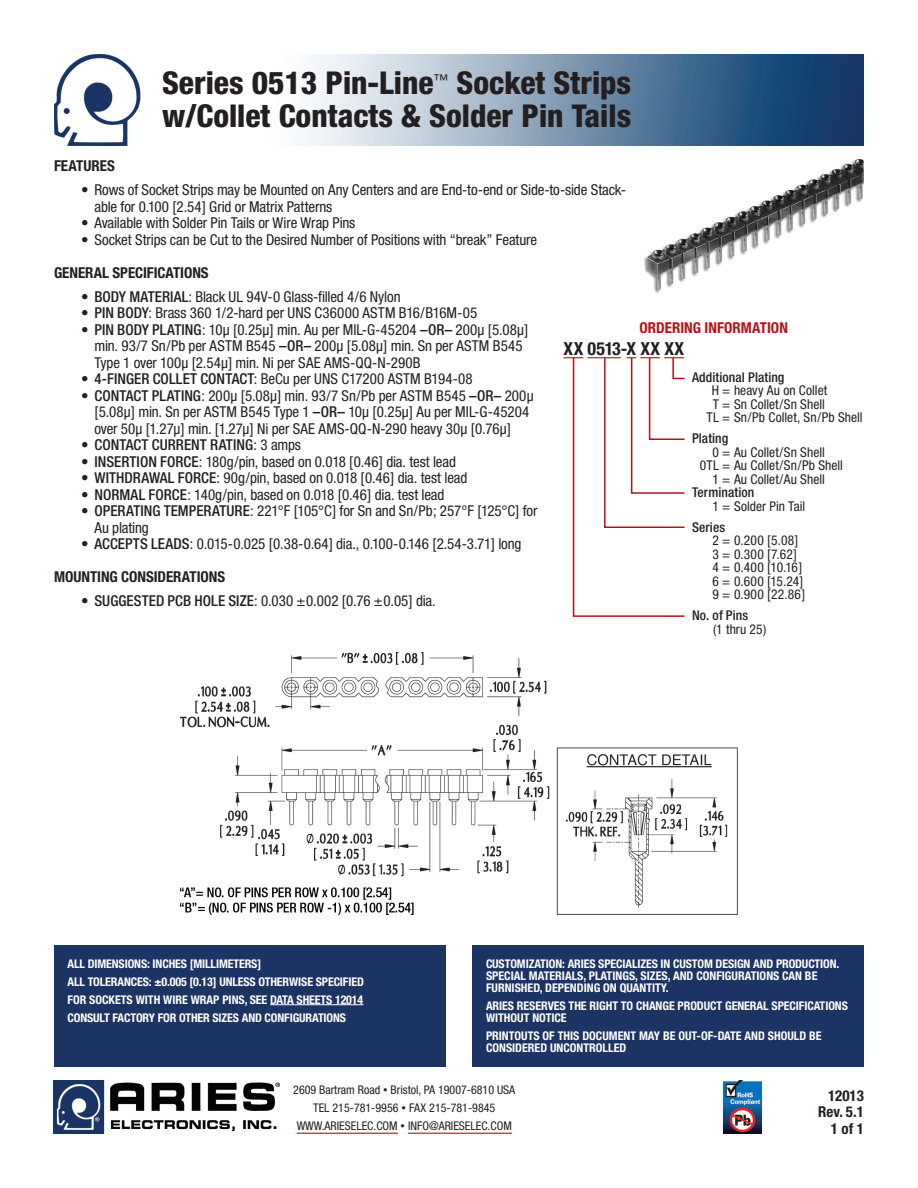
<style>
.page{position:relative;width:918px;height:1188px;background:#fff}
.page>*{position:absolute;margin:0;border:0;box-sizing:border-box;transform-origin:0 0}
.headline{font:800 condensed 31.5px "Helvetica Neue";color:#231f20}
.body{font:700 condensed 18px "Helvetica Neue";letter-spacing:.015em;color:#231f20}
.body-2{font:condensed 15px/16.5px "Helvetica Neue";letter-spacing:-.005em;color:#231f20}
.body-3{font:700 condensed 15px "Helvetica Neue";color:#231f20}
.body-4{font:500 condensed 15px "Helvetica Neue";letter-spacing:.005em;color:#231f20}
.body-5{font:700 condensed 15px "Helvetica Neue";color:#bb1018}
.body-6{font:condensed 13.5px "Helvetica Neue";letter-spacing:.01em;color:#231f20}
.body-7{font:500 condensed 13.5px "Helvetica Neue";letter-spacing:.01em;color:#231f20}
.t1{font:700 condensed 12px/12px "Helvetica Neue";letter-spacing:-.005em;color:#fff}
.t2{font:condensed 12px "Helvetica Neue";color:#231f20}
.s1{font-weight:500}
.s2{font-weight:400}
.s3{font-size:9px}
</style>
<div class="page">
<img style="left:54px;top:54px;width:810px;height:92px">
<hr style="left:297px;top:1133px;width:101px;height:1px;background:#bb1018">
<hr style="left:408px;top:1133px;width:104px;height:1px;background:#bb1018">
<img style="left:54px;top:1080px;width:225px;height:54px">
<img style="left:724px;top:1080px;width:37px;height:54px">
<div style="left:473px;top:945px;width:391px;height:121px;background:#1b3463"></div>
<div style="left:54px;top:945px;width:391px;height:121px;background:#1b3463"></div>
<hr style="left:270px;top:1004px;width:93px;height:1px;background:#fff">
<svg style="left:564px;top:357px;width:121px;height:260px"></svg>
<img style="left:181px;top:653px;width:556px;height:261px">
<img style="left:644px;top:159px;width:220px;height:134px">
<p class="headline" style="left:162px;top:63px;width:471px">Series 0513 Pin-Line<sup>™</sup> Socket Strips</p>
<p class="headline" style="left:162px;top:96px;width:471px">w/Collet Contacts &amp; Solder Pin Tails</p>
<p class="body-3" style="left:54px;top:157px;width:62px">FEATURES</p>
<p class="body-2" style="left:94px;top:181px;width:533px;text-indent:-14px">• Rows of Socket Strips may be Mounted on Any Centers and are End-to-end or Side-to-side Stack&shy;able for 0.100 [2.54] Grid or Matrix Patterns</p>
<p class="body-2" style="left:81px;top:214px;width:276px">• Available with Solder Pin Tails or Wire Wrap Pins</p>
<p class="body-2" style="left:81px;top:231px;width:458px">• Socket Strips can be Cut to the Desired Number of Positions with “break” Feature</p>
<p class="body-3" style="left:54px;top:263px;width:156px">GENERAL SPECIFICATIONS</p>
<p class="body-2" style="left:81px;top:288px;width:321px">• <span class="s1">BODY MATERIAL</span>: Black UL 94V-0 Glass-filled 4/6 Nylon</p>
<p class="body-2" style="left:81px;top:304px;width:398px">• <span class="s1">PIN BODY</span>: Brass 360 1/2-hard per UNS C36000 ASTM B16/B16M-05</p>
<p class="body-2" style="left:94px;top:321px;width:435px;text-indent:-14px">• <span class="s1">PIN BODY PLATING</span>: 10µ [0.25µ] min. Au per MIL-G-45204 <span class="s1">–OR–</span> 200µ [5.08µ] min. 93/7 Sn/Pb per ASTM B545 <span class="s1">–OR–</span> 200µ [5.08µ] min. Sn per ASTM B545<br>Type 1 over 100µ [2.54µ] min. Ni per SAE AMS-QQ-N-290B</p>
<p class="body-2" style="left:81px;top:370px;width:393px">• <span class="s1">4-FINGER COLLET CONTACT</span>: BeCu per UNS C17200 ASTM B194-08</p>
<p class="body-2" style="left:94px;top:387px;width:441px;text-indent:-14px">• <span class="s1">CONTACT PLATING</span>: 200µ [5.08µ] min. 93/7 Sn/Pb per ASTM B545 <span class="s1">–OR–</span> 200µ [5.08µ] min. Sn per ASTM B545 Type 1 <span class="s1">–OR–</span> 10µ [0.25µ] Au per MIL-G-45204 over 50µ [1.27µ] min. [1.27µ] Ni per SAE AMS-QQ-N-290 heavy 30µ [0.76µ]</p>
<p class="body-4" style="left:81px;top:436px;width:222px"><span class="s2">•</span> CONTACT CURRENT RATING<span class="s2">: 3 amps</span></p>
<p class="body-2" style="left:81px;top:453px;width:376px">• <span class="s1">INSERTION FORCE</span>: 180g/pin, based on 0.018 [0.46] dia. test lead</p>
<p class="body-2" style="left:81px;top:469px;width:388px">• <span class="s1">WITHDRAWAL FORCE</span>: 90g/pin, based on 0.018 [0.46] dia. test lead</p>
<p class="body-2" style="left:81px;top:486px;width:365px">• <span class="s1">NORMAL FORCE</span>: 140g/pin, based on 0.018 [0.46] dia. test lead</p>
<p class="body-2" style="left:94px;top:502px;width:445px;text-indent:-14px">• <span class="s1">OPERATING TEMPERATURE</span>: 221°F [105°C] for Sn and Sn/Pb; 257°F [125°C] for<br>Au plating</p>
<p class="body-2" style="left:81px;top:535px;width:442px">• <span class="s1">ACCEPTS LEADS</span>: 0.015-0.025 [0.38-0.64] dia., 0.100-0.146 [2.54-3.71] long</p>
<p class="body-3" style="left:54px;top:568px;width:173px">MOUNTING CONSIDERATIONS</p>
<p class="body-2" style="left:81px;top:592px;width:356px">• <span class="s1">SUGGESTED PCB HOLE SIZE</span>: 0.030 ±0.002 [0.76 ±0.05] dia.</p>
<p class="body-5" style="left:640px;top:319px;width:150px">ORDERING INFORMATION</p>
<p class="body" style="left:564px;top:337px;width:122px">XX 0513-X XX XX</p>
<p class="body-7" style="left:692px;top:369px;width:94px">Additional Plating</p>
<p class="body-6" style="left:712px;top:383px;width:117px">H = heavy Au on Collet</p>
<p class="body-6" style="left:713px;top:396px;width:114px">T = Sn Collet/Sn Shell</p>
<p class="body-6" style="left:706px;top:410px;width:158px">TL = Sn/Pb Collet, Sn/Pb Shell</p>
<p class="body-7" style="left:692px;top:430px;width:38px">Plating</p>
<p class="body-6" style="left:713px;top:444px;width:114px">0 = Au Collet/Sn Shell</p>
<p class="body-6" style="left:700px;top:458px;width:145px">0TL = Au Collet/Sn/Pb Shell</p>
<p class="body-6" style="left:713px;top:471px;width:114px">1 = Au Collet/Au Shell</p>
<p class="body-7" style="left:692px;top:484px;width:64px">Termination</p>
<p class="body-6" style="left:713px;top:498px;width:94px">1 = Solder Pin Tail</p>
<p class="body-7" style="left:692px;top:519px;width:35px">Series</p>
<p class="body-6" style="left:713px;top:533px;width:87px">2 = 0.200 [5.08]</p>
<p class="body-6" style="left:713px;top:546px;width:86px">3 = 0.300 [7.62]</p>
<p class="body-6" style="left:713px;top:560px;width:91px">4 = 0.400 [10.16]</p>
<p class="body-6" style="left:713px;top:573px;width:92px">6 = 0.600 [15.24]</p>
<p class="body-6" style="left:713px;top:587px;width:94px">9 = 0.900 [22.86]</p>
<p class="body-7" style="left:692px;top:607px;width:58px">No. of Pins</p>
<p class="body-6" style="left:713px;top:621px;width:55px">(1 thru 25)</p>
<p class="t1" style="left:67px;top:957px;width:195px">ALL DIMENSIONS: INCHES [MILLIMETERS]</p>
<p class="t1" style="left:67px;top:975px;width:298px">ALL TOLERANCES: ±0.005 [0.13] UNLESS OTHERWISE SPECIFIED</p>
<p class="t1" style="left:67px;top:993px;width:297px">FOR SOCKETS WITH WIRE WRAP PINS, SEE DATA SHEETS 12014</p>
<p class="t1" style="left:67px;top:1011px;width:280px">CONSULT FACTORY FOR OTHER SIZES AND CONFIGURATIONS</p>
<p class="t1" style="left:486px;top:957px;width:355px">CUSTOMIZATION: ARIES SPECIALIZES IN CUSTOM DESIGN AND PRODUCTION.<br>SPECIAL MATERIALS, PLATINGS, SIZES, AND CONFIGURATIONS CAN BE<br>FURNISHED, DEPENDING ON QUANTITY.</p>
<p class="t1" style="left:486px;top:999px;width:364px">ARIES RESERVES THE RIGHT TO CHANGE PRODUCT GENERAL SPECIFICATIONS<br>WITHOUT NOTICE</p>
<p class="t1" style="left:486px;top:1029px;width:337px">PRINTOUTS OF THIS DOCUMENT MAY BE OUT-OF-DATE AND SHOULD BE<br>CONSIDERED UNCONTROLLED</p>
<p class="t2" style="left:293px;top:1083px;width:223px">2609 Bartram Road <span class="s3">•</span> Bristol, PA 19007-6810 USA</p>
<p class="t2" style="left:313px;top:1101px;width:184px">TEL 215-781-9956 <span class="s3">•</span> FAX 215-781-9845</p>
<p class="t2" style="left:297px;top:1119px;width:217px">WWW.ARIESELEC.COM <span class="s3">•</span> INFO@ARIESELEC.COM</p>
<p class="body-3" style="left:828px;top:1086px;width:37px">12013</p>
<p class="body-3" style="left:818px;top:1103px;width:47px">Rev. 5.1</p>
<p class="body-3" style="left:831px;top:1119px;width:35px">1 of 1</p>
</div>
